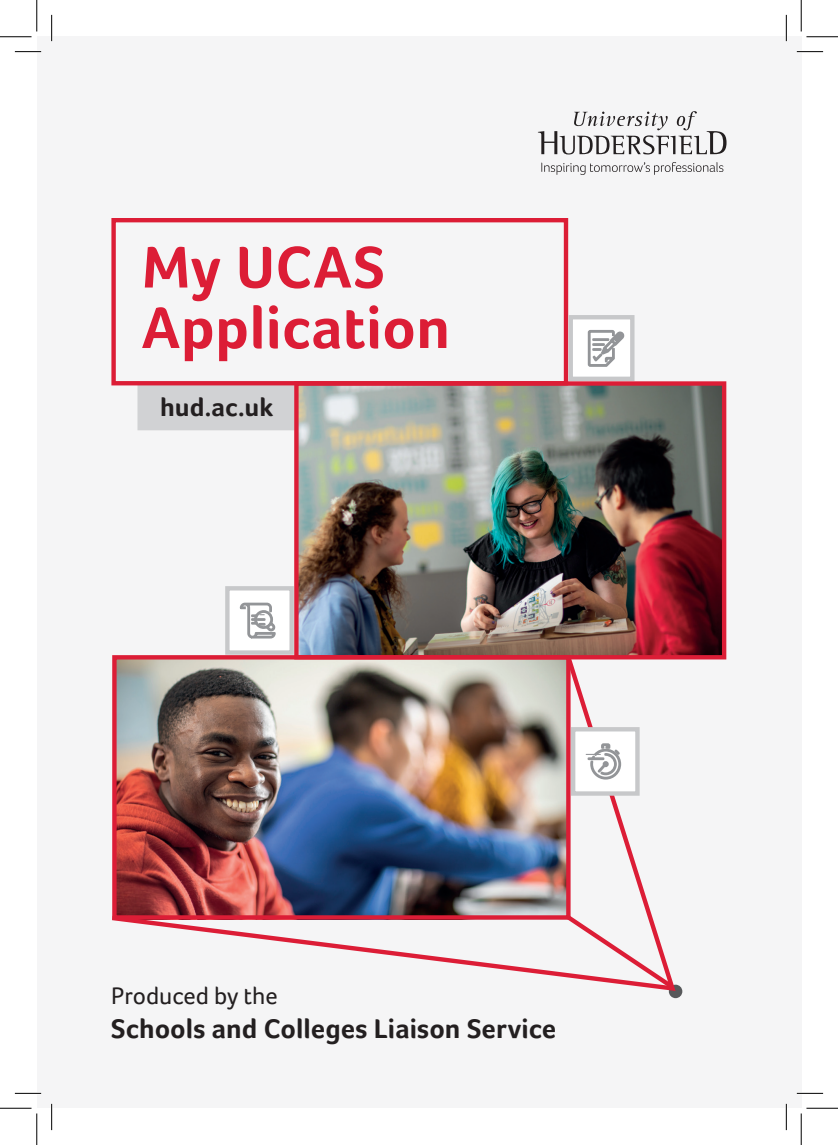
<style>
.page{position:relative;width:838px;height:1145px;background:#fff}
.page>*{position:absolute;margin:0;border:0;box-sizing:border-box;transform-origin:0 0}
.t1{font:700 60.55px/60.6px "Foco";letter-spacing:.005em;color:#dc1d36}
.t2{font:700 27.82px "Foco";color:#231f20}
.t3{font:700 26.43px "Foco";color:#231f20}
.t4{font:24.5px "Foco";letter-spacing:-.005em;color:#231f20}
</style>
<div class="page">
<div style="left:37px;top:37px;width:764px;height:1071px;background:#f5f5f6"></div>
<img style="left:299px;top:386px;width:422px;height:268px">
<div style="left:137px;top:384px;width:157px;height:46px;background:#d1d2d4;border:4px solid #d1d2d4"></div>
<svg style="left:538px;top:111px;width:188px;height:44px"></svg>
<svg style="left:541px;top:162px;width:182px;height:13px"></svg>
<div style="left:668px;top:985px;width:14px;height:13px;background:#57585a;border-radius:50%"></div>
<div style="left:111px;top:218px;width:457px;height:167px;border:4px solid #dc1d36"></div>
<div style="left:568px;top:315px;width:66px;height:66px;background:#fff;border:4px solid #c7c8ca"></div>
<svg style="left:587px;top:330px;width:38px;height:37px"></svg>
<div style="left:225px;top:586px;width:69px;height:69px;background:#fff;border:4px solid #c7c8ca"></div>
<svg style="left:239px;top:602px;width:37px;height:37px"></svg>
<img style="left:112px;top:653px;width:566px;height:341px">
<div style="left:571px;top:727px;width:68px;height:69px;background:#fff;border:4px solid #c7c8ca"></div>
<svg style="left:585px;top:743px;width:37px;height:37px"></svg>
<svg style="left:561px;top:911px;width:115px;height:81px"></svg>
<div style="left:294px;top:381px;width:432px;height:278px;border:4px solid #dc1d36"></div>
<hr style="left:15px;top:51px;width:26px;height:2px;background:#fff">
<hr style="left:796px;top:51px;width:27px;height:2px;background:#fff">
<hr style="left:15px;top:1092px;width:26px;height:2px;background:#fff">
<hr style="left:796px;top:1092px;width:27px;height:2px;background:#fff">
<hr style="left:51px;top:15px;width:2px;height:26px;background:#fff">
<hr style="left:51px;top:1104px;width:2px;height:26px;background:#fff">
<hr style="left:785px;top:15px;width:2px;height:26px;background:#fff">
<hr style="left:785px;top:1104px;width:2px;height:26px;background:#fff">
<svg style="left:15px;top:51px;width:26px;height:1px"></svg>
<svg style="left:796px;top:51px;width:27px;height:1px"></svg>
<svg style="left:15px;top:1093px;width:26px;height:1px"></svg>
<svg style="left:796px;top:1093px;width:27px;height:1px"></svg>
<svg style="left:51px;top:15px;width:1px;height:26px"></svg>
<svg style="left:51px;top:1104px;width:1px;height:26px"></svg>
<svg style="left:786px;top:15px;width:1px;height:26px"></svg>
<svg style="left:786px;top:1104px;width:1px;height:26px"></svg>
<hr style="left:0;top:36px;width:32px;height:1px;background:#000">
<hr style="left:806px;top:36px;width:31px;height:1px;background:#000">
<hr style="left:0;top:1108px;width:32px;height:1px;background:#000">
<hr style="left:806px;top:1108px;width:31px;height:1px;background:#000">
<hr style="left:36px;top:0;width:1px;height:31px;background:#000">
<hr style="left:36px;top:1113px;width:1px;height:32px;background:#000">
<hr style="left:800px;top:0;width:1px;height:31px;background:#000">
<hr style="left:800px;top:1113px;width:1px;height:32px;background:#000">
<p class="t1" style="left:142px;top:236px;width:310px">My UCAS<br>Application</p>
<p class="t3" style="left:160px;top:391px;width:115px">hud.ac.uk</p>
<p class="t4" style="left:111px;top:982px;width:168px">Produced by the</p>
<p class="t2" style="left:111px;top:1012px;width:446px">Schools and Colleges Liaison Service</p>
</div>
